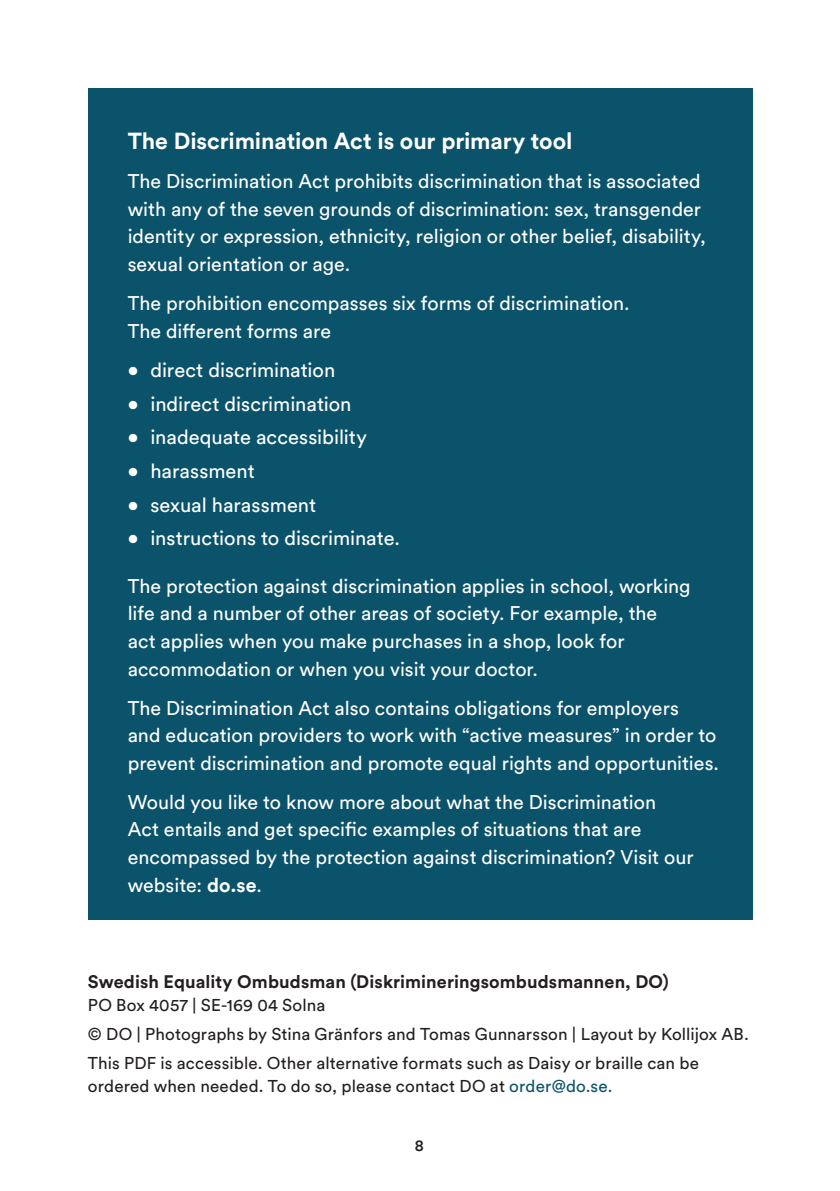
<style>
.page{position:relative;width:840px;height:1191px;background:#fff}
.page>*{position:absolute;margin:0;border:0;box-sizing:border-box;transform-origin:0 0}
.t1{font:700 23px "Circular Pro";letter-spacing:-.005em;color:#fff}
.t2{font:20px "Circular Pro";color:#fff}
.t3{font:19.6px/27.6px "Circular Pro";color:#fff}
.t4{font:700 18px "Circular Pro";letter-spacing:.005em;color:#231f20}
.t5{font:17px/23px "Circular Pro";letter-spacing:.005em;color:#231f20}
.t6{font:500 16px "Circular Pro";color:#231f20}
.s1{font-weight:700}
.s2{color:#0b536b}
</style>
<div class="page">
<div style="left:88px;top:88px;width:663px;height:832px;background:#0b536b"></div>
<h2 class="t1" style="left:128px;top:125px;width:446px">The Discrimination Act is our primary tool</h2>
<p class="t3" style="left:128px;top:167px;width:579px">The Discrimination Act prohibits discrimination that is associated with any of the seven grounds of discrimination: sex, transgender identity or expression, ethnicity, religion or other belief, disability, sexual orientation or age.</p>
<p class="t3" style="left:128px;top:288px;width:503px">The prohibition encompasses six forms of discrimination.<br>The different forms are</p>
<p class="t2" style="left:128px;top:356px;width:209px"><span class="s1">•</span> direct discrimination</p>
<p class="t2" style="left:128px;top:390px;width:225px"><span class="s1">•</span> indirect discrimination</p>
<p class="t2" style="left:128px;top:424px;width:240px"><span class="s1">•</span> inadequate accessibility</p>
<p class="t2" style="left:128px;top:457px;width:129px"><span class="s1">•</span> harassment</p>
<p class="t2" style="left:128px;top:491px;width:190px"><span class="s1">•</span> sexual harassment</p>
<p class="t2" style="left:128px;top:525px;width:273px"><span class="s1">•</span> instructions to discriminate.</p>
<p class="t3" style="left:128px;top:571px;width:564px">The protection against discrimination applies in school, working life and a number of other areas of society. For example, the<br>act applies when you make purchases in a shop, look for accommodation or when you visit your doctor.</p>
<p class="t3" style="left:128px;top:693px;width:592px">The Discrimination Act also contains obligations for employers<br>and education providers to work with “active measures” in order to prevent discrimination and promote equal rights and opportunities.</p>
<p class="t3" style="left:128px;top:787px;width:567px">Would you like to know more about what the Discrimination<br>Act entails and get specific examples of situations that are encompassed by the protection against discrimination? Visit our website: <span class="s1">do.se</span>.</p>
<p class="t4" style="left:88px;top:969px;width:582px">Swedish Equality Ombudsman (Diskrimineringsombudsmannen, DO)</p>
<p class="t5" style="left:88px;top:993px;width:239px">PO Box 4057 | SE-169 04 Solna</p>
<p class="t5" style="left:88px;top:1021px;width:662px">© DO | Photographs by Stina Gränfors and Tomas Gunnarsson | Layout by Kollijox AB.</p>
<p class="t5" style="left:88px;top:1050px;width:612px">This PDF is accessible. Other alternative formats such as Daisy or braille can be ordered when needed. To do so, please contact DO at <span class="s2">order@do.se.</span></p>
<p class="t6" style="left:414px;top:1134px;width:11px">8</p>
</div>
